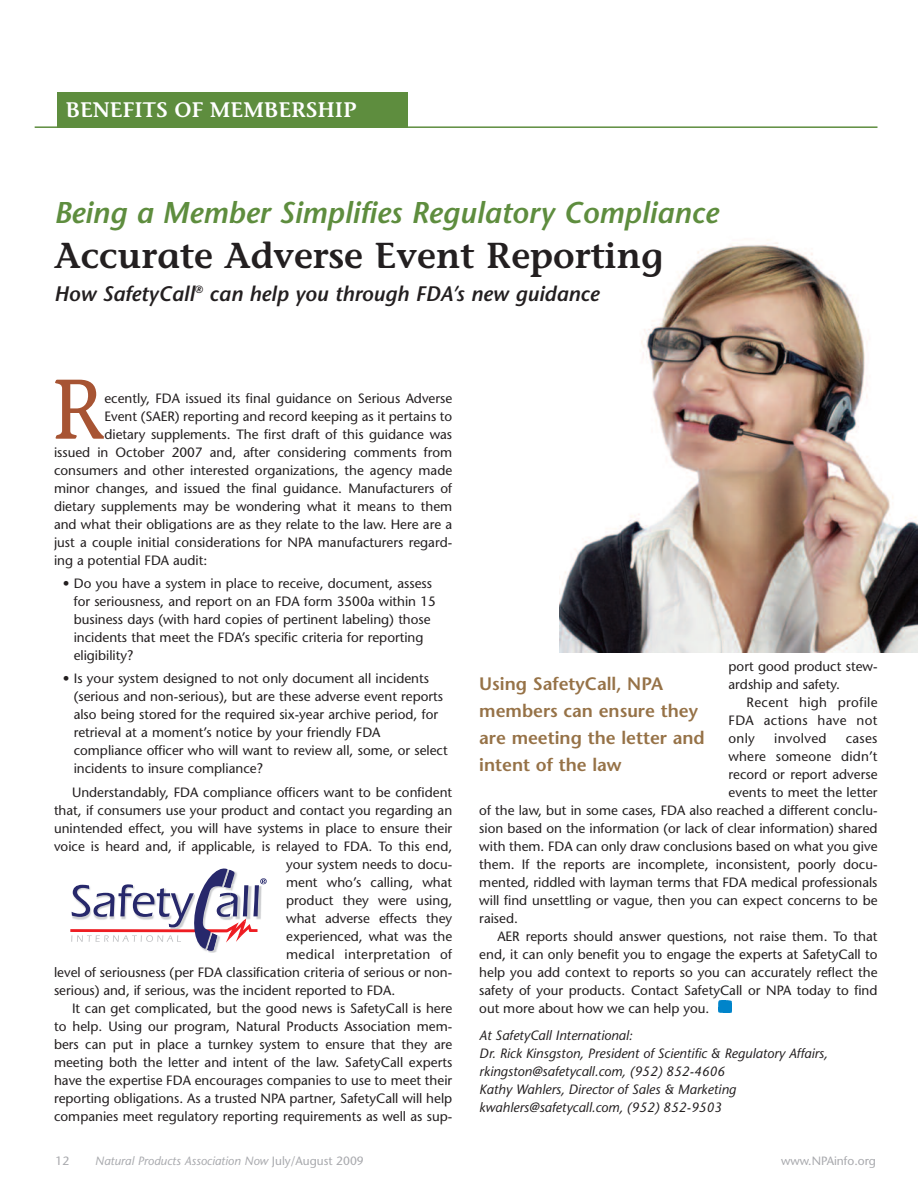
<style>
.page{position:relative;width:918px;height:1188px;background:#fff}
.page>*{position:absolute;margin:0;border:0;box-sizing:border-box;transform-origin:0 0}
.t1{font:84.3px "Stone Informal";color:#a75433}
.t2{font:600 36px "Stone Informal";color:#231f20}
.t3{font:italic 600 30px "Stone Sans";color:#5e8d3e}
.t4{font:italic 600 21px "Stone Sans";color:#231f20}
.t5{font:600 21px "Stone Informal";color:#fff}
.t6{font:600 18px/27px "Stone Sans";color:#967247}
.t7{font:13.5px/18px "Stone Sans";color:#231f20}
.t8{font:italic 13.5px/18px "Stone Sans";color:#231f20}
.t9{font:13.5px "Stone Sans";letter-spacing:.02em;color:#231f20}
.t10{font:13.5px "Stone Sans";letter-spacing:.025em;color:#231f20}
.t11{font:italic 12px "Stone Sans";color:#a8a9ad}
.t12{font:12px "Stone Sans";color:#a8a9ad}
.s1{font-style:normal}
</style>
<div class="page">
<div style="left:57px;top:92px;width:351px;height:36px;background:#5e8d3e"></div>
<hr style="left:35px;top:126px;width:843px;height:2px;background:#5e8d3e">
<svg style="left:719px;top:1000px;width:13px;height:13px"></svg>
<img style="left:559px;top:240px;width:358px;height:412px">
<svg style="left:70px;top:868px;width:197px;height:85px"></svg>
<h3 class="t5" style="left:66px;top:102px;width:293px">BENEFITS OF MEMBERSHIP</h3>
<h3 class="t3" style="left:54px;top:201px;width:666px">Being a Member Simplifies Regulatory Compliance</h3>
<h2 class="t2" style="left:54px;top:241px;width:611px">Accurate Adverse Event Reporting</h2>
<h3 class="t4" style="left:54px;top:285px;width:547px">How SafetyCall<sup>®</sup> can help you through FDA’s new guidance</h3>
<h1 class="t1" style="left:51px;top:360px;width:55px">R</h1>
<p class="t7" style="left:104px;top:390px;width:349px">ecently, FDA issued its final guidance on Serious Adverse</p>
<p class="t7" style="left:104px;top:408px;width:349px">Event (SAER) reporting and record keeping as it pertains to</p>
<p class="t7" style="left:104px;top:426px;width:349px">dietary supplements. The first draft of this guidance was</p>
<p class="t7" style="left:54px;top:444px;width:400px">issued in October 2007 and, after considering comments from</p>
<p class="t7" style="left:54px;top:462px;width:400px">consumers and other interested organizations, the agency made</p>
<p class="t7" style="left:54px;top:480px;width:400px">minor changes, and issued the final guidance. Manufacturers of</p>
<p class="t7" style="left:54px;top:498px;width:400px">dietary supplements may be wondering what it means to them</p>
<p class="t7" style="left:54px;top:516px;width:400px">and what their obligations are as they relate to the law. Here are a</p>
<p class="t7" style="left:54px;top:534px;width:400px">just a couple initial considerations for NPA manufacturers regard-</p>
<p class="t7" style="left:54px;top:552px;width:155px">ing a potential FDA audit:</p>
<p class="t7" style="left:74px;top:576px;width:364px;text-indent:-11px">• Do you have a system in place to receive, document, assess for seriousness, and report on an FDA form 3500a within 15 business days (with hard copies of pertinent labeling) those incidents that meet the FDA’s specific criteria for reporting eligibility?</p>
<p class="t7" style="left:74px;top:671px;width:376px;text-indent:-11px">• Is your system designed to not only document all incidents (serious and non-serious), but are these adverse event reports also being stored for the required six-year archive period, for retrieval at a moment’s notice by your friendly FDA compliance officer who will want to review all, some, or select incidents to insure compliance?</p>
<p class="t7" style="left:72px;top:784px;width:382px">Understandably, FDA compliance officers want to be confident</p>
<p class="t7" style="left:54px;top:802px;width:400px">that, if consumers use your product and contact you regarding an</p>
<p class="t7" style="left:54px;top:820px;width:400px">unintended effect, you will have systems in place to ensure their</p>
<p class="t7" style="left:54px;top:838px;width:400px">voice is heard and, if applicable, is relayed to FDA. To this end,</p>
<p class="t7" style="left:286px;top:856px;width:168px">your system needs to docu-</p>
<p class="t7" style="left:286px;top:874px;width:168px">ment who’s calling, what</p>
<p class="t7" style="left:286px;top:892px;width:168px">product they were using,</p>
<p class="t7" style="left:286px;top:910px;width:168px">what adverse effects they</p>
<p class="t7" style="left:286px;top:928px;width:168px">experienced, what was the</p>
<p class="t9" style="left:286px;top:949px;width:168px">medical interpretation of</p>
<p class="t7" style="left:54px;top:964px;width:400px">level of seriousness (per FDA classification criteria of serious or non-</p>
<p class="t7" style="left:54px;top:982px;width:343px">serious) and, if serious, was the incident reported to FDA.</p>
<p class="t7" style="left:72px;top:1000px;width:382px">It can get complicated, but the good news is SafetyCall is here</p>
<p class="t7" style="left:54px;top:1018px;width:400px">to help. Using our program, Natural Products Association mem-</p>
<p class="t7" style="left:54px;top:1036px;width:400px">bers can put in place a turnkey system to ensure that they are</p>
<p class="t7" style="left:54px;top:1054px;width:400px">meeting both the letter and intent of the law. SafetyCall experts</p>
<p class="t7" style="left:54px;top:1072px;width:400px">have the expertise FDA encourages companies to use to meet their</p>
<p class="t7" style="left:54px;top:1090px;width:400px">reporting obligations. As a trusted NPA partner, SafetyCall will help</p>
<p class="t7" style="left:54px;top:1108px;width:400px">companies meet regulatory reporting requirements as well as sup-</p>
<p class="t7" style="left:729px;top:659px;width:151px">port good product stew&shy;ardship and safety.</p>
<p class="t7" style="left:729px;top:695px;width:151px;text-align:justify;text-indent:18px">Recent high profile FDA actions have not only</p>
<h3 class="t6" style="left:479px;top:672px;width:227px">Using SafetyCall, NPA members can ensure they are meeting the letter and intent of the law</h3>
<p class="t10" style="left:774px;top:733px;width:54px">involved</p>
<p class="t7" style="left:846px;top:731px;width:33px">cases</p>
<p class="t7" style="left:729px;top:749px;width:151px">where someone didn’t</p>
<p class="t7" style="left:729px;top:767px;width:151px">record or report adverse</p>
<p class="t7" style="left:729px;top:785px;width:151px">events to meet the letter</p>
<p class="t7" style="left:479px;top:803px;width:400px">of the law, but in some cases, FDA also reached a different conclu-</p>
<p class="t7" style="left:479px;top:821px;width:400px">sion based on the information (or lack of clear information) shared</p>
<p class="t7" style="left:479px;top:839px;width:400px">with them. FDA can only draw conclusions based on what you give</p>
<p class="t7" style="left:479px;top:857px;width:400px">them. If the reports are incomplete, inconsistent, poorly docu-</p>
<p class="t7" style="left:479px;top:875px;width:400px">mented, riddled with layman terms that FDA medical professionals</p>
<p class="t7" style="left:479px;top:893px;width:400px">will find unsettling or vague, then you can expect concerns to be</p>
<p class="t7" style="left:479px;top:911px;width:40px">raised.</p>
<p class="t7" style="left:497px;top:929px;width:382px">AER reports should answer questions, not raise them. To that</p>
<p class="t7" style="left:479px;top:947px;width:400px">end, it can only benefit you to engage the experts at SafetyCall to</p>
<p class="t7" style="left:479px;top:965px;width:400px">help you add context to reports so you can accurately reflect the</p>
<p class="t7" style="left:479px;top:983px;width:400px">safety of your products. Contact SafetyCall or NPA today to find</p>
<p class="t7" style="left:479px;top:1001px;width:232px">out more about how we can help you.</p>
<p class="t8" style="left:479px;top:1028px;width:350px">At SafetyCall International:<br>Dr. Rick Kinsgston, President of Scientific &amp; Regulatory Affairs, rkingston@safetycall.com, (952) 852-4606<br>Kathy Wahlers, Director of Sales &amp; Marketing kwahlers@safetycall.com, (952) 852-9503</p>
<p class="t12" style="left:56px;top:1156px;width:15px">12</p>
<p class="t11" style="left:95px;top:1156px;width:270px">Natural Products Association Now <span class="s1">July/August 2009</span></p>
<p class="t12" style="left:781px;top:1156px;width:96px">www.NPAinfo.org</p>
</div>
